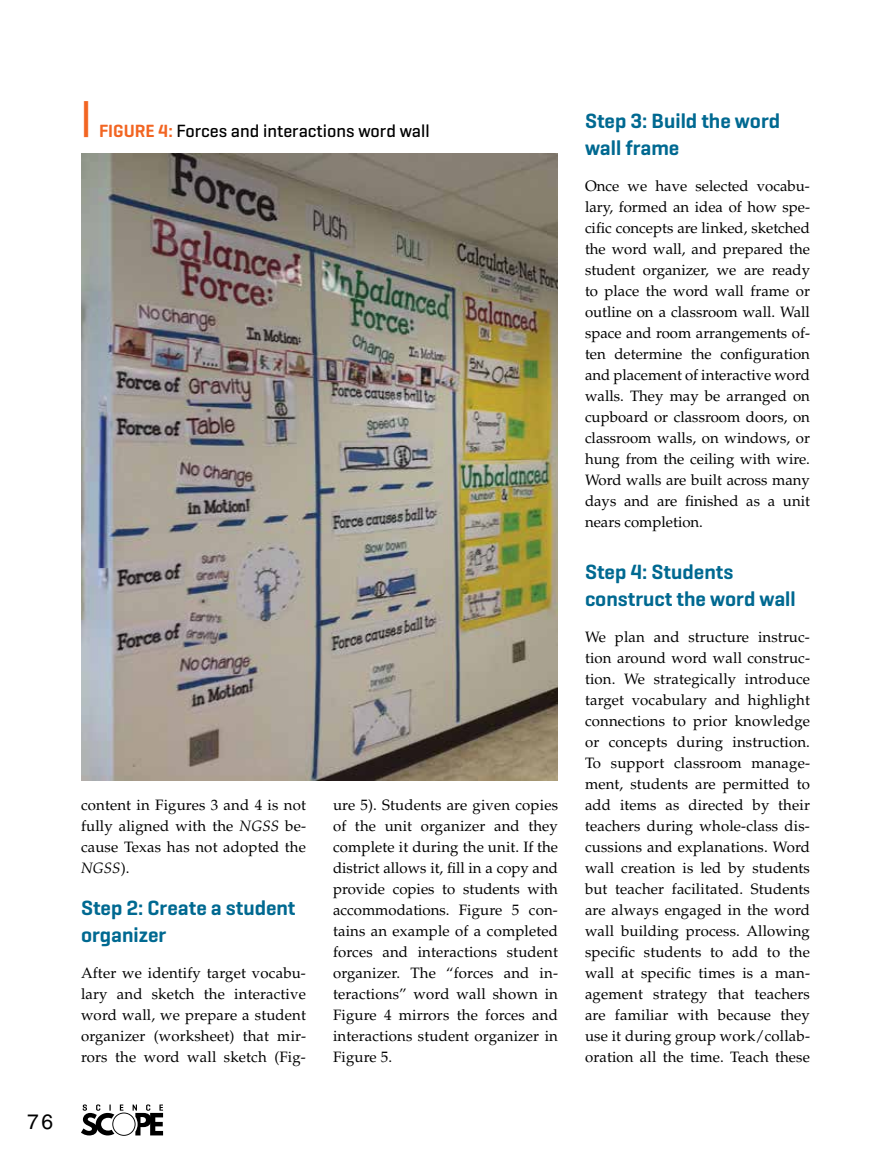
<style>
.page{position:relative;width:891px;height:1175px;background:#fff}
.page>*{position:absolute;margin:0;border:0;box-sizing:border-box;transform-origin:0 0}
.t1{font:600 21px/27px "Geogrotesque";color:#006991}
.t2{font:21px "Helvetica LT Std";color:#000}
.t3{font:500 18px "Geogrotesque";color:#000}
.t4{font:15px/21px "Palatino LT Std";letter-spacing:.01em;color:#000;text-align:justify}
.s1{font-weight:600;color:#f26522}
.s2{font-style:italic}
</style>
<div class="page">
<img style="left:81px;top:154px;width:477px;height:626px">
<svg style="left:81px;top:1104px;width:82px;height:31px"></svg>
<h1 class="t2" style="left:27px;top:1108px;width:28px">76</h1>
<p class="t3" style="left:81px;top:119px;width:350px"><sup>|</sup> <span class="s1">FIGURE 4:</span> Forces and interactions word wall</p>
<p class="t4" style="left:81px;top:795px;width:227px">content in Figures 3 and 4 is not fully aligned with the <span class="s2">NGSS</span> be&shy;cause Texas has not adopted the <span class="s2">NGSS</span>).</p>
<h1 class="t1" style="left:81px;top:894px;width:216px">Step 2: Create a student organizer</h1>
<p class="t4" style="left:81px;top:963px;width:227px">After we identify target vocabu&shy;lary and sketch the interactive word wall, we prepare a student organizer (worksheet) that mir&shy;rors the word wall sketch (Fig-</p>
<p class="t4" style="left:333px;top:795px;width:227px">ure 5). Students are given copies of the unit organizer and they complete it during the unit. If the district allows it, fill in a copy and provide copies to students with accommodations. Figure 5 con&shy;tains an example of a completed forces and interactions student organizer. The “forces and in&shy;teractions” word wall shown in Figure 4 mirrors the forces and interactions student organizer in Figure 5.</p>
<h1 class="t1" style="left:585px;top:107px;width:197px">Step 3: Build the word wall frame</h1>
<p class="t4" style="left:585px;top:175px;width:227px">Once we have selected vocabu&shy;lary, formed an idea of how spe&shy;cific concepts are linked, sketched the word wall, and prepared the student organizer, we are ready to place the word wall frame or outline on a classroom wall. Wall space and room arrangements of&shy;ten determine the configuration and placement of interactive word walls. They may be arranged on cupboard or classroom doors, on classroom walls, on windows, or hung from the ceiling with wire.<br>Word walls are built across many days and are finished as a unit nears completion.</p>
<h1 class="t1" style="left:585px;top:558px;width:212px">Step 4: Students construct the word wall</h1>
<p class="t4" style="left:585px;top:627px;width:227px">We plan and structure instruc&shy;tion around word wall construc&shy;tion. We strategically introduce target vocabulary and highlight connections to prior knowledge or concepts during instruction.<br>To support classroom manage&shy;ment, students are permitted to add items as directed by their teachers during whole-class dis&shy;cussions and explanations. Word wall creation is led by students but teacher facilitated. Students are always engaged in the word wall building process. Allowing specific students to add to the wall at specific times is a man&shy;agement strategy that teachers are familiar with because they use it during group work/collab&shy;oration all the time. Teach these</p>
</div>
